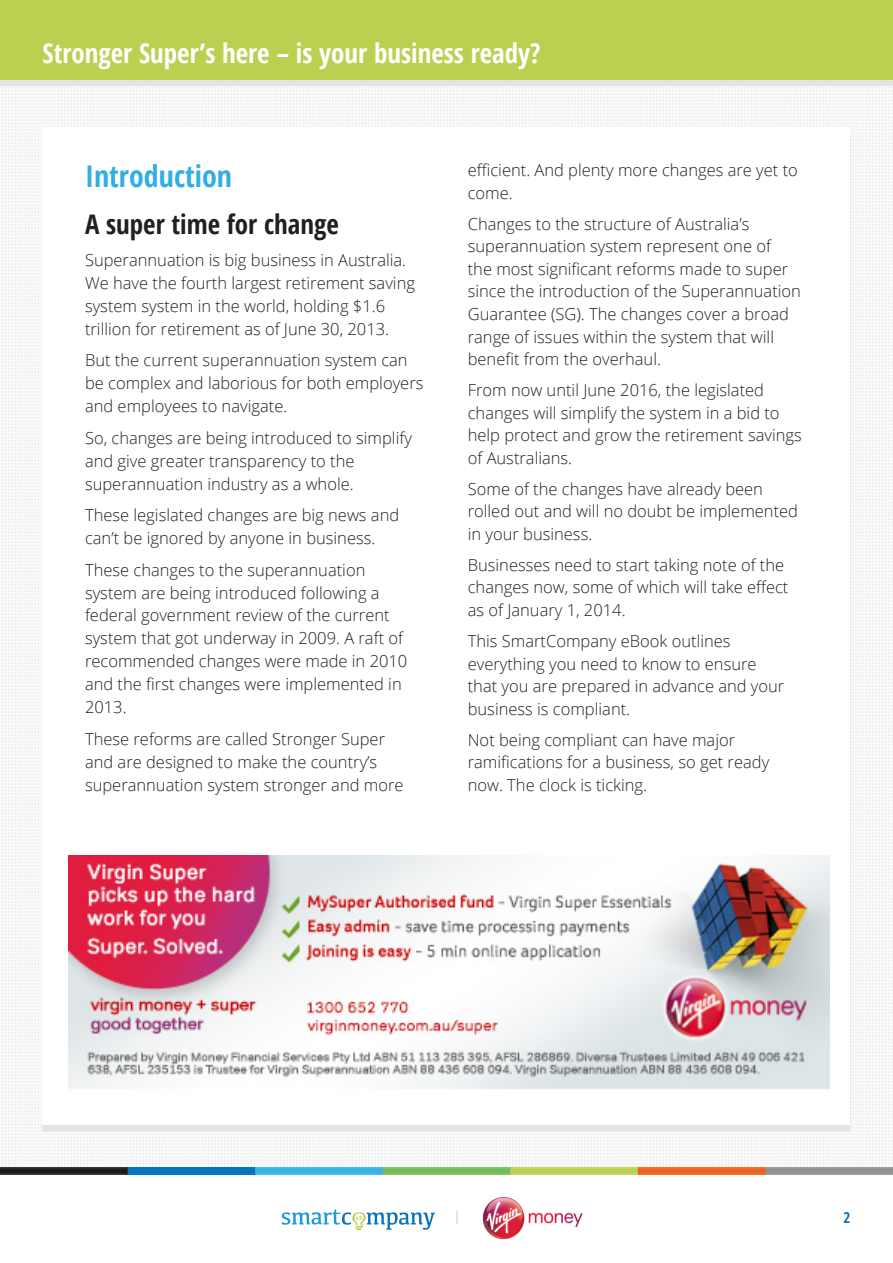
<style>
.page{position:relative;width:893px;height:1263px;background:#fff}
.page>*{position:absolute;margin:0;border:0;box-sizing:border-box;transform-origin:0 0}
.t1{font:700 condensed 30px "Open Sans";color:#31afe4}
.t2{font:700 condensed 27px "Open Sans";color:#fff}
.t3{font:700 condensed 27px "Open Sans";color:#231f20}
.t4{font:300 16.5px/22.5px "Open Sans";color:#231f20}
.t5{font:700 condensed 15px "Open Sans";color:#0d74ba}
</style>
<div class="page">
<img style="left:1px;top:86px;width:892px;height:1081px">
<div style="left:43px;top:128px;width:807px;height:997px;background:#fff"></div>
<img style="left:0;top:1167px;width:893px;height:8px">
<div style="left:0;top:6px;width:893px;height:80px;background:#e3e4e5"></div>
<div style="left:0;top:0;width:893px;height:80px;background:#bad050"></div>
<svg style="left:282px;top:1209px;width:153px;height:21px"></svg>
<svg style="left:457px;top:1211px;width:1px;height:13px"></svg>
<img style="left:482px;top:1197px;width:101px;height:43px">
<img style="left:69px;top:855px;width:761px;height:234px">
<h2 class="t2" style="left:43px;top:34px;width:500px">Stronger Super’s here – is your business ready?</h2>
<h1 class="t1" style="left:85px;top:155px;width:149px">I ntroduction</h1>
<h2 class="t3" style="left:85px;top:206px;width:255px">A super time for change</h2>
<p class="t4" style="left:85px;top:248px;width:331px;line-height:23px">Superannuation is big business in Australia.<br>We have the fourth largest retirement saving system system in the world, holding $1.6 trillion for retirement as of June 30, 2013.</p>
<p class="t4" style="left:85px;top:348px;width:340px;line-height:23px">But the current superannuation system can be complex and laborious for both employers and employees to navigate.</p>
<p class="t4" style="left:85px;top:426px;width:328px;line-height:23px">So, changes are being introduced to simplify and give greater transparency to the superannuation industry as a whole.</p>
<p class="t4" style="left:85px;top:503px;width:316px;line-height:23px">These legislated changes are big news and can’t be ignored by anyone in business.</p>
<p class="t4" style="left:85px;top:558px;width:324px;line-height:23px">These changes to the superannuation system are being introduced following a federal government review of the current system that got underway in 2009. A raft of recommended changes were made in 2010 and the first changes were implemented in 2013.</p>
<p class="t4" style="left:85px;top:727px;width:320px;line-height:23px">These reforms are called Stronger Super and are designed to make the country’s superannuation system stronger and more</p>
<p class="t4" style="left:468px;top:159px;width:332px">efficient. And plenty more changes are yet to come.</p>
<p class="t4" style="left:468px;top:212px;width:335px">Changes to the structure of Australia’s superannuation system represent one of<br>the most significant reforms made to super since the introduction of the Superannuation Guarantee (SG). The changes cover a broad range of issues within the system that will benefit from the overhaul.</p>
<p class="t4" style="left:468px;top:378px;width:336px">From now until June 2016, the legislated changes will simplify the system in a bid to help protect and grow the retirement savings of Australians.</p>
<p class="t4" style="left:468px;top:477px;width:332px">Some of the changes have already been rolled out and will no doubt be implemented in your business.</p>
<p class="t4" style="left:468px;top:553px;width:322px">Businesses need to start taking note of the changes now, some of which will take effect as of January 1, 2014.</p>
<p class="t4" style="left:468px;top:629px;width:318px">This SmartCompany eBook outlines everything you need to know to ensure that you are prepared in advance and your business is compliant.</p>
<p class="t4" style="left:468px;top:728px;width:303px">Not being compliant can have major ramifications for a business, so get ready now. The clock is ticking.</p>
<p class="t5" style="left:843px;top:1207px;width:8px">2</p>
</div>
